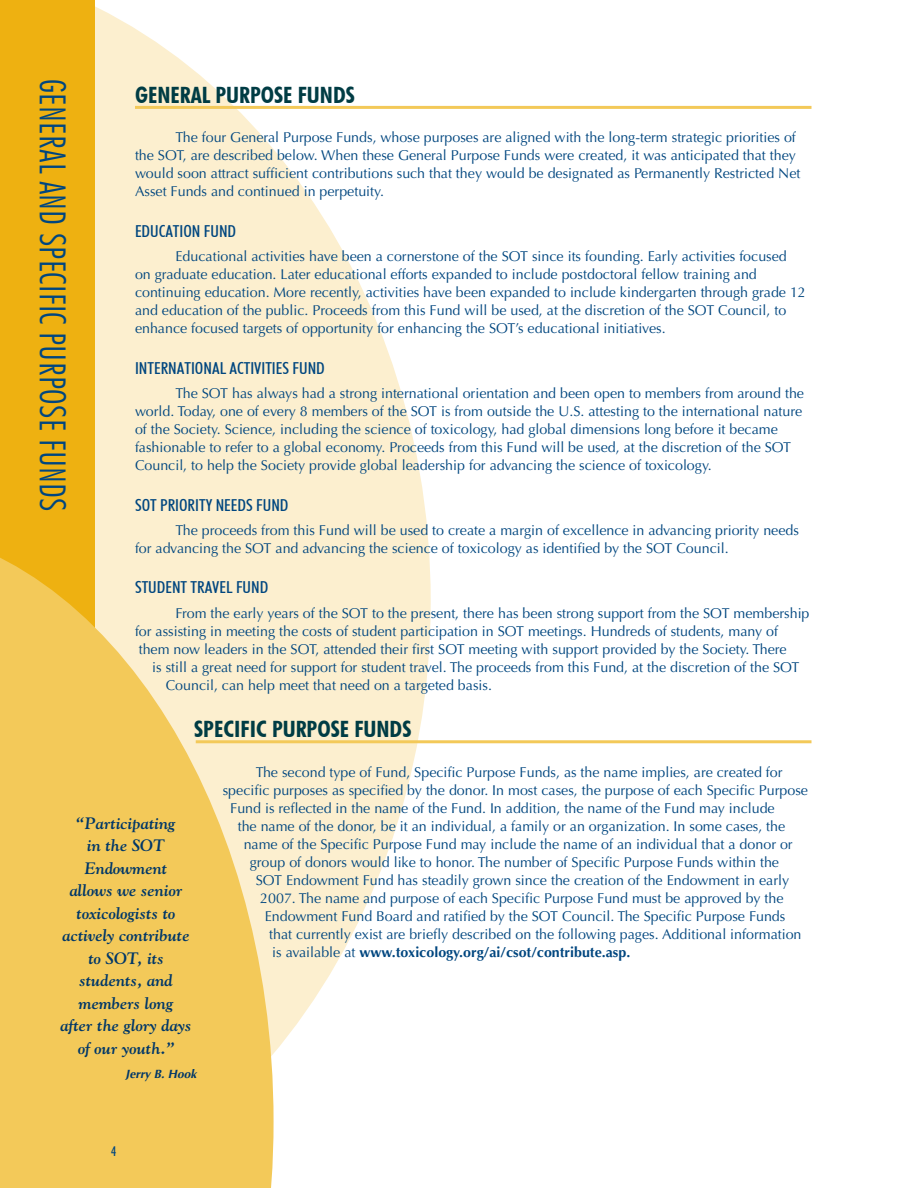
<style>
.page{position:relative;width:918px;height:1188px;background:#fff}
.page>*{position:absolute;margin:0;border:0;box-sizing:border-box;transform-origin:0 0}
.t1{font:300 condensed 36px "Futura BT";letter-spacing:.01em;color:#00467f}
.t2{font:700 condensed 22.5px "Futura BT";color:#003c44;scale:1.05 1}
.t3{font:italic 700 16.5px/22.5px "Goudy";color:#003768;text-align:center}
.t4{font:500 condensed 16.5px "Futura BT";color:#00467f;scale:1.05 1}
.t5{font:14.25px/18px "Optima";color:#00467f}
.t6{font:700 14.25px "Optima";color:#00467f}
.t7{font:500 condensed 13.5px "Futura BT";color:#00467f}
.t8{font:italic 700 12px "Optima";color:#003768}
.s1{font-weight:400}
</style>
<div class="page">
<svg style="left:94px;top:0;width:337px;height:1053px;fill:#fcefcf"></svg>
<div style="left:0;top:0;width:94px;height:1188px;background:#eeb111"></div>
<svg style="left:0;top:525px;width:274px;height:663px;background:#f5d173"></svg>
<hr style="left:135px;top:106px;width:677px;height:3px;background:#f3c959">
<hr style="left:196px;top:740px;width:616px;height:3px;background:#f3c959">
<h1 class="t1" style="left:75px;top:79px;width:434px;rotate:90deg">General and SPECIFIC PURPOSE FUNDS</h1>
<h2 class="t2" style="left:135px;top:81px;width:24px">GENERAL</h2>
<h2 class="t2" style="left:215px;top:81px;width:12px">PURPO</h2>
<h2 class="t2" style="left:274px;top:81px;width:78px">SE FUNDS</h2>
<p class="t5" style="left:135px;top:129px;width:667px;text-indent:40px">The four General Purpose Funds, whose purposes are aligned with the long-term strategic priorities of the SOT, are described below. When these General Purpose Funds were created, it was anticipated that they would soon attract sufficient contributions such that they would be designated as Permanently Restricted Net Asset Funds and continued in perpetuity.</p>
<p class="t4" style="left:135px;top:221px;width:89px">EDUCATION FUND</p>
<p class="t5" style="left:135px;top:248px;width:672px;text-indent:40px">Educational activities have been a cornerstone of the SOT since its founding. Early activities focused on graduate education. Later educational efforts expanded to include postdoctoral fellow training and continuing education. More recently, activities have been expanded to include kindergarten through grade 12 and education of the public. Proceeds from this Fund will be used, at the discretion of the SOT Council, to enhance focused targets of opportunity for enhancing the SOT’s educational initiatives.</p>
<p class="t4" style="left:135px;top:358px;width:173px">INTERNATIONAL ACTIVITIES FUND</p>
<p class="t5" style="left:135px;top:384px;width:671px;text-indent:40px">The SOT has always had a strong international orientation and been open to members from around the world. Today, one of every 8 members of the SOT is from outside the U.S. attesting to the international nature of the Society. Science, including the science of toxicology, had global dimensions long before it became fashionable to refer to a global economy. Proceeds from this Fund will be used, at the discretion of the SOT Council, to help the Society provide global leadership for advancing the science of toxicology.</p>
<p class="t4" style="left:135px;top:495px;width:93px">SOT PRIORITY NEEDS</p>
<p class="t4" style="left:256px;top:495px;width:23px">FUND</p>
<p class="t5" style="left:135px;top:521px;width:666px;text-indent:40px">The proceeds from this Fund will be used to create a margin of excellence in advancing priority needs for advancing the SOT and advancing the science of toxicology as identified by the SOT Council.</p>
<p class="t4" style="left:135px;top:578px;width:29px">STUDENT</p>
<p class="t4" style="left:191px;top:578px;width:67px">TRAVEL FUND</p>
<p class="t5" style="left:135px;top:604px;width:676px;text-indent:40px">From the early years of the SOT to the present, there has been strong support from the SOT membership for assisting in meeting the costs of student participation in SOT meetings. Hundreds of students, many of them now leaders in the SOT, attended their first SOT meeting with support provided by the Society. There</p>
<p class="t5" style="left:166px;top:658px;width:635px;text-indent:-13px">is still a great need for support for student travel. The proceeds from this Fund, at the discretion of the SOT<br>Council, can help meet that need on a targeted basis.</p>
<h2 class="t2" style="left:194px;top:715px;width:86px">SPECIFIC PURPO</h2>
<h2 class="t2" style="left:331px;top:715px;width:78px">SE FUNDS</h2>
<p class="t5" style="left:256px;top:763px;width:528px">The second type of Fund, Specific Purpose Funds, as the name implies, are created for</p>
<p class="t5" style="left:223px;top:781px;width:587px">specific purposes as specified by the donor. In most cases, the purpose of each Specific Purpose</p>
<p class="t5" style="left:230px;top:799px;width:546px">Fund is reflected in the name of the Fund. In addition, the name of the Fund may include</p>
<p class="t5" style="left:238px;top:817px;width:549px">the name of the donor, be it an individual, a family or an organization. In some cases, the</p>
<p class="t5" style="left:244px;top:835px;width:550px">name of the Specific Purpose Fund may include the name of an individual that a donor or</p>
<p class="t5" style="left:250px;top:853px;width:531px">group of donors would like to honor. The number of Specific Purpose Funds within the</p>
<p class="t5" style="left:256px;top:871px;width:535px">SOT Endowment Fund has steadily grown since the creation of the Endowment in early</p>
<p class="t5" style="left:260px;top:889px;width:525px">2007. The name and purpose of each Specific Purpose Fund must be approved by the</p>
<p class="t5" style="left:265px;top:907px;width:522px">Endowment Fund Board and ratified by the SOT Council. The Specific Purpose Funds</p>
<p class="t5" style="left:269px;top:925px;width:534px">that currently exist are briefly described on the following pages. Additional information</p>
<p class="t6" style="left:272px;top:943px;width:360px"><span class="s1">is available at</span> www.toxicology.org/ai/csot/contribute.asp.</p>
<p class="t3" style="left:61px;top:811px;width:133px">“Participating<br>in the SOT<br>Endowment<br>allows we senior toxicologists to actively contribute to SOT, its students, and members long<br>after the glory days of our youth.”</p>
<p class="t8" style="left:126px;top:1067px;width:72px">Jerry B. Hook</p>
<p class="t7" style="left:111px;top:1143px;width:7px">4</p>
</div>
